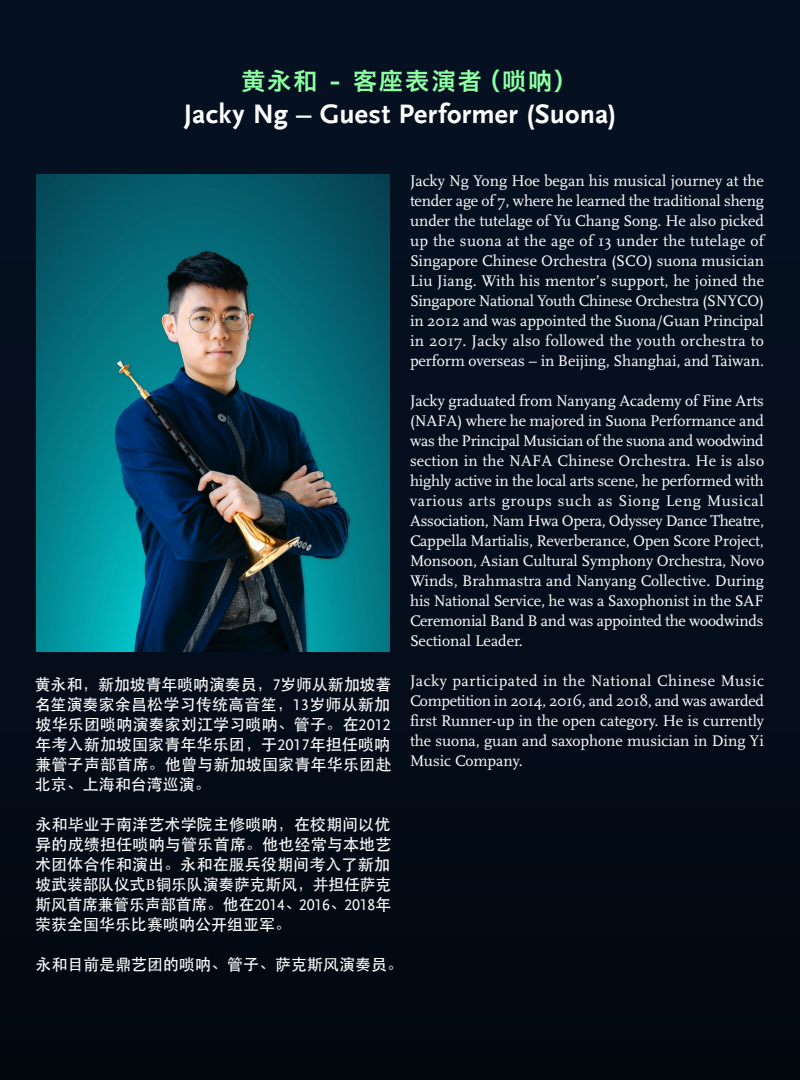
<style>
.page{position:relative;width:800px;height:1080px;background:#fff}
.page>*{position:absolute;margin:0;border:0;box-sizing:border-box;transform-origin:0 0}
.t1{font:28px "Scala Sans B";letter-spacing:.005em;color:#fff}
.t2{font:24px "Hiragino Sans GB W6";letter-spacing:.09em;color:#8cffa3}
.t3{font:16px/20px "Scala";letter-spacing:-.005em;color:#fff;text-align:justify}
.t4{font:500 16px/20px "ST Heiti SC";color:#fff;text-align:justify}
.s1{font-family:"Scala Sans Caps";font-weight:400}
.s2{font-family:"Scala";font-weight:400}
</style>
<div class="page">
<img style="left:0;top:0;width:800px;height:1080px">
<img style="left:36px;top:174px;width:354px;height:477px">
<img style="left:73px;top:230px;width:279px;height:421px">
<h2 class="t2" style="left:241px;top:65px;width:338px">黄永和 - 客座表演者（唢呐）</h2>
<h1 class="t1" style="left:184px;top:99px;width:434px">Jacky Ng – Guest Performer (Suona)</h1>
<p class="t4" style="left:34px;top:674px;width:359px">黄永和，新加坡青年唢呐演奏员，<span class="s1">7</span>岁师从新加坡著名笙演奏家余昌松学习传统高音笙，<span class="s1">13</span>岁师从新加坡华乐团唢呐演奏家刘江学习唢呐、管子。在<span class="s1">2012</span>年考入新加坡国家青年华乐团，于<span class="s1">2017</span>年担任唢呐兼管子声部首席。他曾与新加坡国家青年华乐团赴北京、上海和台湾巡演。</p>
<p class="t4" style="left:35px;top:814px;width:358px">永和毕业于南洋艺术学院主修唢呐，在校期间以优异的成绩担任唢呐与管乐首席。他也经常与本地艺术团体合作和演出。永和在服兵役期间考入了新加坡武装部队仪式<span class="s2">B</span>铜乐队演奏萨克斯风，并担任萨克斯风首席兼管乐声部首席。他在<span class="s1">2014</span>、<span class="s1">2016</span>、<span class="s1">2018</span>年荣获全国华乐比赛唢呐公开组亚军。</p>
<p class="t4" style="left:35px;top:954px;width:369px">永和目前是鼎艺团的唢呐、管子、萨克斯风演奏员。</p>
<p class="t3" style="left:410px;top:171px;width:356px">Jacky Ng Yong Hoe began his musical journey at the tender age of 7, where he learned the traditional sheng under the tutelage of Yu Chang Song. He also picked up the suona at the age of 13 under the tutelage of Singapore Chinese Orchestra (SCO) suona musician Liu Jiang. With his mentor’s support, he joined the Singapore National Youth Chinese Orchestra (SNYCO) in 2012 and was appointed the Suona/Guan Principal in 2017. Jacky also followed the youth orchestra to perform overseas – in Beijing, Shanghai, and Taiwan.</p>
<p class="t3" style="left:410px;top:391px;width:356px">Jacky graduated from Nanyang Academy of Fine Arts (NAFA) where he majored in Suona Performance and was the Principal Musician of the suona and woodwind section in the NAFA Chinese Orchestra. He is also highly active in the local arts scene, he performed with various arts groups such as Siong Leng Musical Association, Nam Hwa Opera, Odyssey Dance Theatre, Cappella Martialis, Reverberance, Open Score Project, Monsoon, Asian Cultural Symphony Orchestra, Novo Winds, Brahmastra and Nanyang Collective. During his National Service, he was a Saxophonist in the SAF Ceremonial Band B and was appointed the woodwinds Sectional Leader.</p>
<p class="t3" style="left:410px;top:671px;width:356px">Jacky participated in the National Chinese Music Competition in 2014, 2016, and 2018, and was awarded first Runner-up in the open category. He is currently the suona, guan and saxophone musician in Ding Yi Music Company.</p>
</div>
